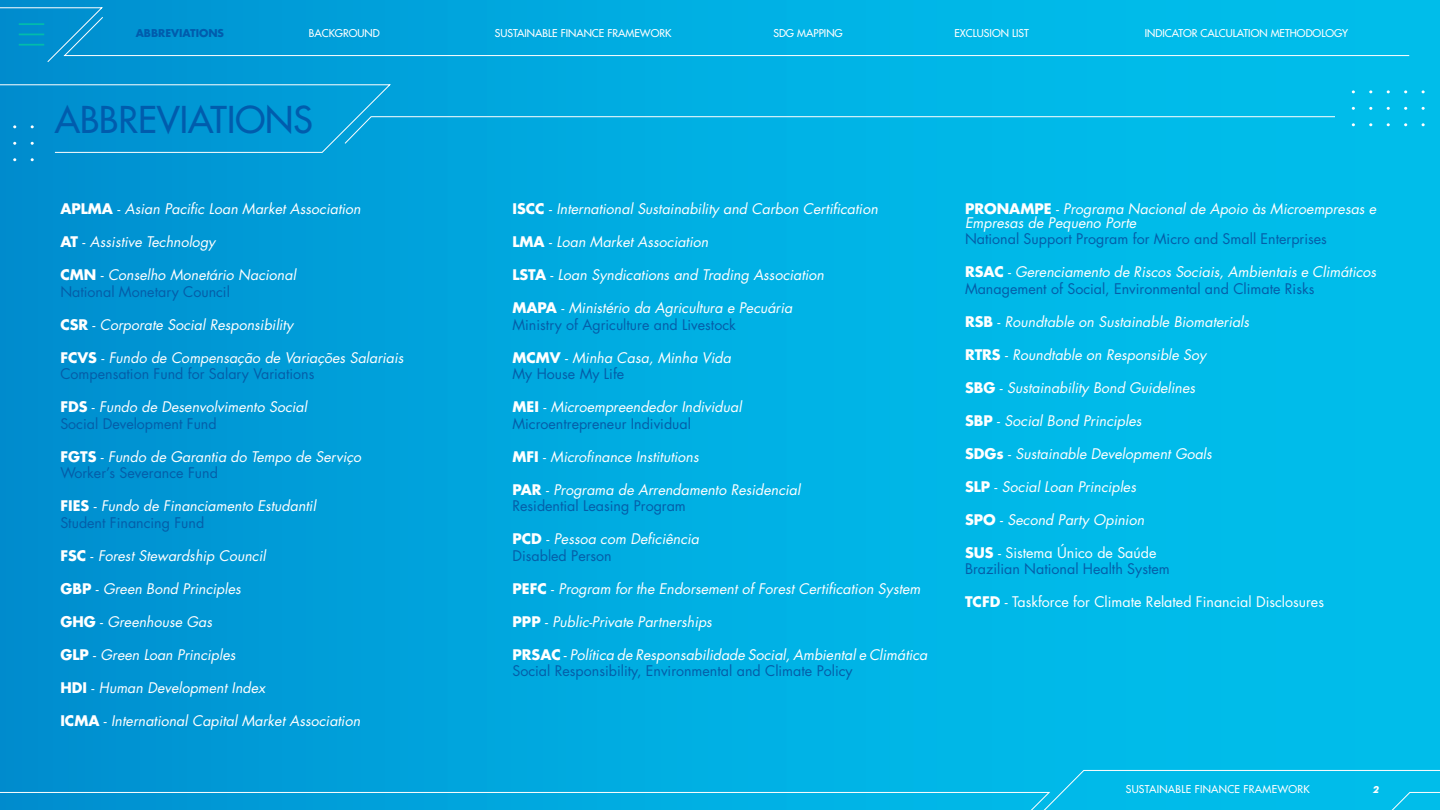
<style>
.page{position:relative;width:1440px;height:810px;background:#fff}
.page>*{position:absolute;margin:0;border:0;box-sizing:border-box;transform-origin:0 0}
.t1{font:500 36px "Futura Std";color:#005cad}
.t2{font:italic 14.25px/16.5px "Futura Std";color:#fff}
.t3{font:14.25px/16.5px "Futura Std";color:#055da8}
.t4{font:14.25px "Futura Std";color:#fff}
.t5{font:500 10.5px "Futura Std";color:#fff}
.t6{font:500 10.5px "Futura Std";letter-spacing:.025em;color:#fff}
.t7{font:700 10.5px "Futura Std";color:#005cad}
.t8{font:italic 700 9px "Futura Std";color:#fff}
.s1{font-weight:700;font-style:normal}
.s2{font-style:normal}
.s3{font-style:normal;color:#055da8}
.s4{font-weight:700;color:#fff}
.s5{color:#fff}
.s6{font-style:italic;color:#fff}
.s7{font-weight:700}
</style>
<div class="page">
<img style="left:0;top:0;width:1440px;height:770px">
<svg style="left:0;top:770px;width:1440px;height:40px;background:#06ade1"></svg>
<svg style="left:0;top:84px;width:1336px;height:77px;background:#04ace0"></svg>
<svg style="left:104px;top:16px;width:1306px;height:40px;background:#06afe2"></svg>
<svg style="left:0;top:7px;width:104px;height:56px;background:#0c94d0"></svg>
<hr style="left:19px;top:44px;width:25px;height:2px;background:#00bcac">
<p class="t7" style="left:136px;top:26px;width:90px">ABBREVIATIONS</p>
<p class="t5" style="left:309px;top:27px;width:73px">BACKGROUND</p>
<p class="t5" style="left:495px;top:26px;width:178px">SUSTAINABLE FINANCE FRAMEWORK</p>
<p class="t5" style="left:773px;top:27px;width:71px">SDG MAPPING</p>
<p class="t5" style="left:954px;top:27px;width:76px">EXCLUSION LIST</p>
<p class="t5" style="left:1145px;top:27px;width:205px">INDICATOR CALCULATION METHODOLOGY</p>
<h1 class="t1" style="left:55px;top:97px;width:260px">ABBREVIATIONS</h1>
<p class="t2" style="left:60px;top:201px;width:302px"><span class="s1">APLMA</span> <span class="s2">-</span> Asian Pacific Loan Market Association</p>
<p class="t2" style="left:60px;top:234px;width:157px"><span class="s1">AT</span> <span class="s2">-</span> Assistive Technology</p>
<p class="t2" style="left:60px;top:267px;width:237px"><span class="s1">CMN</span> <span class="s2">-</span> Conselho Monetário Nacional<br><span class="s3">National Monetary Council</span></p>
<p class="t2" style="left:60px;top:316px;width:234px"><span class="s1">CSR</span> <span class="s2">-</span> Corporate Social Responsibility</p>
<p class="t2" style="left:60px;top:349px;width:345px"><span class="s1">FCVS</span> <span class="s2">-</span> Fundo de Compensação de Variações Salariais<br><span class="s3">Compensation Fund for Salary Variations</span></p>
<p class="t2" style="left:60px;top:399px;width:248px"><span class="s1">FDS</span> <span class="s2">-</span> Fundo de Desenvolvimento Social<br><span class="s3">Social Development Fund</span></p>
<p class="t2" style="left:60px;top:448px;width:302px"><span class="s1">FGTS</span> <span class="s2">-</span> Fundo de Garantia do Tempo de Serviço<br><span class="s3">Worker’s Severance Fund</span></p>
<p class="t2" style="left:60px;top:498px;width:257px"><span class="s1">FIES</span> <span class="s2">-</span> Fundo de Financiamento Estudantil<br><span class="s3">Student Financing Fund</span></p>
<p class="t2" style="left:60px;top:547px;width:207px"><span class="s1">FSC</span> <span class="s2">-</span> Forest Stewardship Council</p>
<p class="t2" style="left:60px;top:580px;width:182px"><span class="s1">GBP</span> <span class="s2">-</span> Green Bond Principles</p>
<p class="t2" style="left:60px;top:613px;width:153px"><span class="s1">GHG</span> <span class="s2">-</span> Greenhouse Gas</p>
<p class="t2" style="left:60px;top:646px;width:177px"><span class="s1">GLP</span> <span class="s2">-</span> Green Loan Principles</p>
<p class="t2" style="left:60px;top:679px;width:206px"><span class="s1">HDI</span> <span class="s2">-</span> Human Development Index</p>
<p class="t2" style="left:60px;top:712px;width:301px"><span class="s1">ICMA</span> <span class="s2">-</span> International Capital Market Association</p>
<p class="t2" style="left:512px;top:201px;width:367px"><span class="s1">ISCC</span> <span class="s2">-</span> International Sustainability and Carbon Certification</p>
<p class="t2" style="left:512px;top:234px;width:197px"><span class="s1">LMA</span> <span class="s2">-</span> Loan Market Association</p>
<p class="t2" style="left:512px;top:267px;width:313px"><span class="s1">LSTA</span> <span class="s2">-</span> Loan Syndications and Trading Association</p>
<p class="t3" style="left:512px;top:300px;width:281px"><span class="s4">MAPA</span> <span class="s5">-</span> <span class="s6">Ministério da Agricultura e Pecuária<br></span>Ministry of Agriculture and Livestock</p>
<p class="t2" style="left:512px;top:350px;width:220px"><span class="s1">MCMV</span> <span class="s2">-</span> Minha Casa, Minha Vida<br><span class="s3">My House My Life</span></p>
<p class="t2" style="left:512px;top:399px;width:231px"><span class="s1">MEI</span> <span class="s2">-</span> Microempreendedor Individual<br><span class="s3">Microentrepreneur Individual</span></p>
<p class="t2" style="left:512px;top:449px;width:188px"><span class="s1">MFI</span> <span class="s2">-</span> Microfinance Institutions</p>
<p class="t2" style="left:512px;top:482px;width:289px"><span class="s1">PAR</span> <span class="s2">-</span> Programa de Arrendamento Residencial<br><span class="s3">Residential Leasing Program</span></p>
<p class="t2" style="left:512px;top:531px;width:188px"><span class="s1">PCD</span> <span class="s2">-</span> Pessoa com Deficiência<br><span class="s3">Disabled Person</span></p>
<p class="t2" style="left:512px;top:581px;width:409px"><span class="s1">PEFC</span> <span class="s2">-</span> Program for the Endorsement of Forest Certification System</p>
<p class="t2" style="left:512px;top:614px;width:201px"><span class="s1">PPP</span> <span class="s2">-</span> Public-Private Partnerships</p>
<p class="t2" style="left:512px;top:647px;width:417px"><span class="s1">PRSAC</span> <span class="s2">-</span> Política de Responsabilidade Social, Ambiental e Climática<br><span class="s3">Social Responsibility, Environmental and Climate Policy</span></p>
<p class="t2" style="left:965px;top:202px;width:413px;line-height:13.5px"><span class="s1">PRONAMPE</span> <span class="s2">-</span> Programa Nacional de Apoio às Microempresas e<br>Empresas de Pequeno Porte</p>
<p class="t3" style="left:965px;top:231px;width:363px">National Support Program for Micro and Small Enterprises</p>
<p class="t2" style="left:965px;top:264px;width:413px"><span class="s1">RSAC</span> <span class="s2">-</span> Gerenciamento de Riscos Sociais, Ambientais e Climáticos<br><span class="s3">Management of Social, Environmental and Climate Risks</span></p>
<p class="t2" style="left:965px;top:313px;width:286px"><span class="s1">RSB</span> <span class="s2">-</span> Roundtable on Sustainable Biomaterials</p>
<p class="t2" style="left:965px;top:346px;width:243px"><span class="s1">RTRS</span> <span class="s2">-</span> Roundtable on Responsible Soy</p>
<p class="t2" style="left:965px;top:379px;width:232px"><span class="s1">SBG</span> <span class="s2">-</span> Sustainability Bond Guidelines</p>
<p class="t2" style="left:965px;top:412px;width:178px"><span class="s1">SBP</span> <span class="s2">-</span> Social Bond Principles</p>
<p class="t2" style="left:965px;top:445px;width:248px"><span class="s1">SDGs</span> <span class="s2">-</span> Sustainable Development Goals</p>
<p class="t2" style="left:965px;top:478px;width:173px"><span class="s1">SLP</span> <span class="s2">-</span> Social Loan Principles</p>
<p class="t2" style="left:965px;top:511px;width:181px"><span class="s1">SPO</span> <span class="s2">-</span> Second Party Opinion</p>
<p class="t3" style="left:965px;top:544px;width:206px"><span class="s4">SUS</span> <span class="s5">- Sistema Único de Saúde<br></span>Brazilian National Health System</p>
<p class="t4" style="left:965px;top:593px;width:361px"><span class="s7">TCFD</span> - Taskforce for Climate Related Financial Disclosures</p>
<p class="t6" style="left:1126px;top:782px;width:185px">SUSTAINABLE FINANCE FRAMEWORK</p>
<p class="t8" style="left:1372px;top:783px;width:8px">2</p>
</div>
